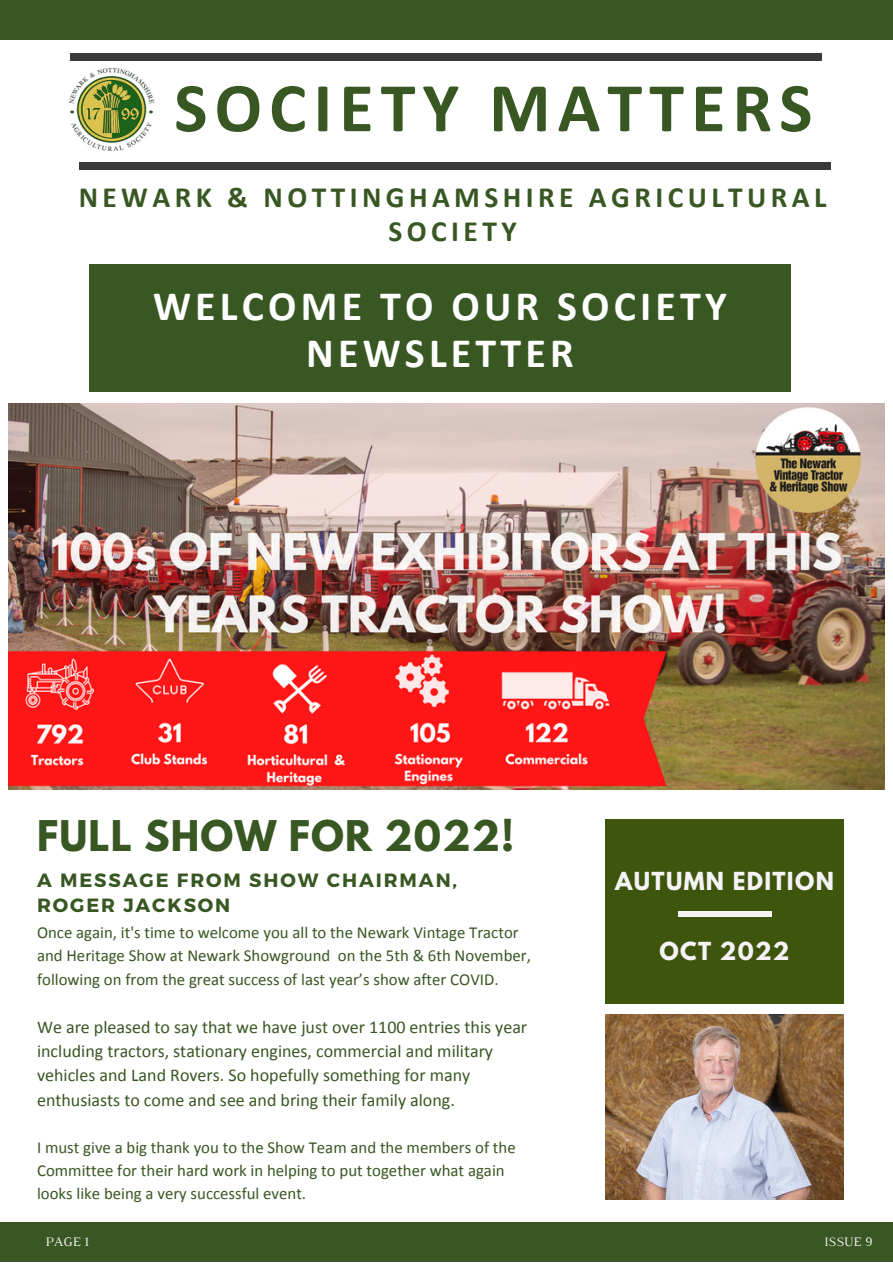
<style>
.page{position:relative;width:893px;height:1264px;background:#fff}
.page>*{position:absolute;margin:0;border:0;box-sizing:border-box;transform-origin:0 0}
.t1{font:700 70.35px "Calibri";letter-spacing:.1em;color:#385723}
.t2{font:700 42px/47.2px "Calibri";letter-spacing:.1em;color:#fff;text-align:center}
.t3{font:700 37.5px "League Spartan";letter-spacing:.03em;color:#385723}
.t4{font:700 29.4px/33.8px "Calibri";letter-spacing:.15em;color:#385723;text-align:center}
.t5{font:700 22.05px "League Spartan";letter-spacing:.06em;color:#f5f3f5}
.t6{font:700 19.2px/25.8px "Montserrat";letter-spacing:.1em;color:#385723}
.t7{font:18px/24.5px "Calibri";color:#385723}
.t8{font:16.8px/23.4px "Calibri";color:#385723}
.t9{font:13.2px "Luthier";color:#f5f3f5}
</style>
<div class="page">
<div style="left:71px;top:54px;width:751px;height:7px;background:#393939"></div>
<div style="left:79px;top:162px;width:751px;height:7px;background:#393939"></div>
<div style="left:89px;top:264px;width:702px;height:127px;background:#385723"></div>
<div style="left:0;top:0;width:892px;height:39px;background:#385723"></div>
<div style="left:0;top:1222px;width:892px;height:40px;background:#385723"></div>
<div style="left:605px;top:819px;width:238px;height:184px;background:#3d550c"></div>
<img style="left:605px;top:1014px;width:238px;height:185px">
<div style="left:678px;top:911px;width:94px;height:5px;background:#f5f3f5"></div>
<img style="left:8px;top:403px;width:876px;height:386px">
<img style="left:68px;top:68px;width:87px;height:83px">
<h1 class="t1" style="left:174px;top:78px;width:639px">SOCIETY MATTERS</h1>
<h3 class="t4" style="left:79px;top:183px;width:749px">NEWARK &amp; NOTTINGHAMSHIRE AGRICULTURAL<br>SOCIETY</h3>
<h2 class="t2" style="left:153px;top:285px;width:575px">WELCOME TO OUR SOCIETY<br>NEWSLETTER</h2>
<h3 class="t3" style="left:37px;top:817px;width:478px">FULL SHOW FOR 2022!</h3>
<p class="t6" style="left:37px;top:865px;width:421px">A MESSAGE FROM SHOW CHAIRMAN,<br>ROGER JACKSON</p>
<p class="t8" style="left:37px;top:922px;width:495px">Once again, it's time to welcome you all to the Newark Vintage Tractor and Heritage Show at Newark Showground on the 5th &amp; 6th November, following on from the great success of last year’s show after COVID.</p>
<p class="t7" style="left:37px;top:1015px;width:491px">We are pleased to say that we have just over 1100 entries this year including tractors, stationary engines, commercial and military vehicles and Land Rovers. So hopefully something for many enthusiasts to come and see and bring their family along.</p>
<p class="t8" style="left:37px;top:1136px;width:480px">I must give a big thank you to the Show Team and the members of the<br>Committee for their hard work in helping to put together what again looks like being a very successful event.</p>
<h3 class="t5" style="left:615px;top:870px;width:220px">AUTUMN EDITION</h3>
<h3 class="t5" style="left:659px;top:940px;width:131px">OCT 2022</h3>
<p class="t9" style="left:46px;top:1237px;width:45px">PAGE 1</p>
<p class="t9" style="left:823px;top:1236px;width:50px">ISSUE 9</p>
</div>
